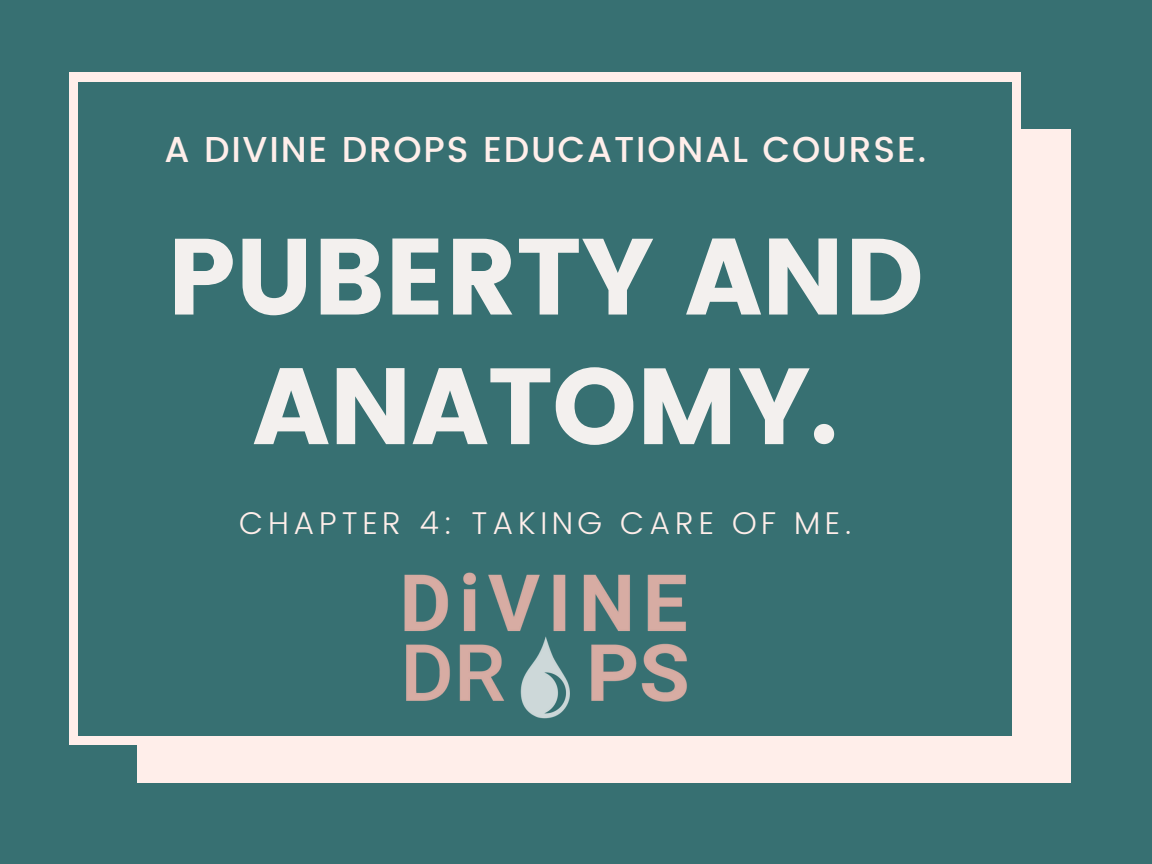
<style>
.page{position:relative;width:1152px;height:864px;background:#377072}
.page>*{position:absolute;margin:0;border:0;box-sizing:border-box;transform-origin:0 0}
.t1{font:108px/129.6px "Poppins";letter-spacing:-.01em;color:#f3f0ee;text-align:center}
.t2{font:500 36px "Poppins";letter-spacing:.05em;color:#ffeeea}
.t3{font:300 31.5px "Poppins";letter-spacing:.14em;color:#ffeeea}
</style>
<div class="page">
<div style="left:137px;top:129px;width:934px;height:653px;background:#ffeeea"></div>
<div style="left:69px;top:72px;width:952px;height:673px;background:#ffeeea"></div>
<div style="left:79px;top:82px;width:933px;height:653px;background:#377072"></div>
<img style="left:268px;top:572px;width:554px;height:211px">
<p class="t2" style="left:165px;top:129px;width:763px">A DIVINE DROPS EDUCATIONAL COURSE.</p>
<p class="t1" style="left:167px;top:212px;width:758px">PUBERTY AND<br>ANATOMY.</p>
<p class="t3" style="left:239px;top:504px;width:614px">CHAPTER 4: TAKING CARE OF ME.</p>
</div>
